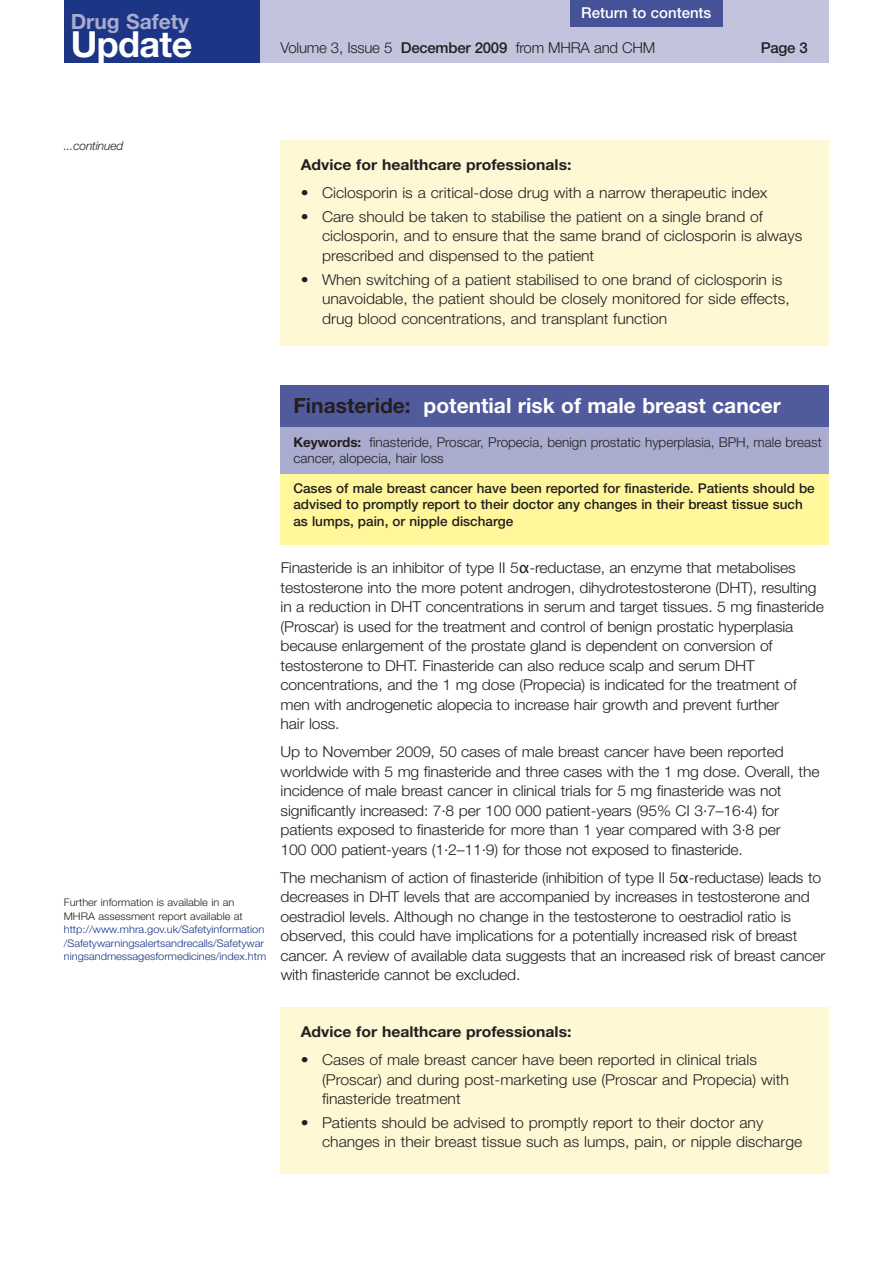
<style>
.page{position:relative;width:893px;height:1263px;background:#fff}
.page>*{position:absolute;margin:0;border:0;box-sizing:border-box;transform-origin:0 0}
.t1{font:700 36px "Helvetica Neue";letter-spacing:-.015em;color:#fff}
.t2{font:700 21px "Helvetica Neue";color:#fff}
.t3{font:700 21px "Helvetica Neue";color:#a9abcf}
.t4{font:300 15px/19.5px "Helvetica Neue CE";letter-spacing:-.01em;color:#231f20;scale:1.05 1}
.t5{font:700 15px "Helvetica Neue";color:#231f20;scale:1.05 1}
.t6{font:300 15px "Helvetica Neue CE";letter-spacing:-.01em;color:#231f20}
.t7{font:500 15px "Helvetica Neue CE";color:#fff}
.t8{font:500 15px "Helvetica Neue CE";color:#231f20}
.t9{font:500 13.5px/16.5px "Helvetica Neue CE";color:#231f20}
.t10{font:300 13.5px/16.5px "Helvetica Neue CE";color:#231f20}
.t11{font:italic 300 12px "Helvetica Neue CE";letter-spacing:-.01em;color:#231f20}
.t12{font:300 10.5px/13.5px "Helvetica Neue CE";color:#193487;scale:1.05 1}
.t13{font:300 10.5px/13.5px "Helvetica Neue CE";color:#231f20;scale:1.05 1}
.s1{font-weight:500}
.s2{color:#231f20}
.s3{font-family:"Helvetica Neue";font-weight:700}
.s4{font-family:"Lucida Grande";font-weight:400}
</style>
<div class="page">
<div style="left:259px;top:0;width:570px;height:63px;background:#c3c3dd"></div>
<div style="left:64px;top:0;width:195px;height:63px;background:#1c3685"></div>
<div style="left:570px;top:0;width:152px;height:27px;background:#465297"></div>
<div style="left:281px;top:140px;width:548px;height:206px;background:#fef8d5"></div>
<div style="left:281px;top:1007px;width:548px;height:166px;background:#fef8d5"></div>
<div style="left:281px;top:385px;width:548px;height:42px;background:#515a9c"></div>
<div style="left:281px;top:427px;width:548px;height:47px;background:#a9abcf"></div>
<div style="left:281px;top:474px;width:548px;height:70px;background:#fff79a"></div>
<h2 class="t3" style="left:71px;top:14px;width:120px">Drug Safety</h2>
<h1 class="t1" style="left:71px;top:32px;width:123px">Update</h1>
<p class="t7" style="left:581px;top:7px;width:132px">Return to contents</p>
<p class="t6" style="left:281px;top:43px;width:376px">Volume 3, Issue 5 <span class="s1">December 2009</span> from MHRA and CHM</p>
<p class="t8" style="left:761px;top:43px;width:49px">Page 3</p>
<p class="t11" style="left:64px;top:142px;width:61px">...continued</p>
<p class="t5" style="left:301px;top:159px;width:259px">Advice for healthcare professionals:</p>
<p class="t4" style="left:301px;top:184px;width:446px">• Ciclosporin is a critical-dose drug with a narrow therapeutic index</p>
<p class="t4" style="left:322px;top:208px;width:459px;text-indent:-21px">• Care should be taken to stabilise the patient on a single brand of ciclosporin, and to ensure that the same brand of ciclosporin is always prescribed and dispensed to the patient</p>
<p class="t4" style="left:322px;top:271px;width:447px;text-indent:-21px">• When switching of a patient stabilised to one brand of ciclosporin is unavoidable, the patient should be closely monitored for side effects, drug blood concentrations, and transplant function</p>
<p class="t13" style="left:64px;top:896px;width:172px">Further information is available in an<br>MHRA assessment report available at</p>
<p class="t12" style="left:64px;top:923px;width:194px">http://www.mhra.gov.uk/Safetyinformation /Safetywarningsalertsandrecalls/Safetywar ningsandmessagesformedicines/index.htm</p>
<h2 class="t2" style="left:293px;top:398px;width:489px"><span class="s2">Finasteride:</span> potential risk of male breast cancer</h2>
<p class="t10" style="left:293px;top:435px;width:530px"><span class="s3">Keywords:</span> finasteride, Proscar, Propecia, benign prostatic hyperplasia, BPH, male breast cancer, alopecia, hair loss</p>
<p class="t9" style="left:293px;top:481px;width:523px">Cases of male breast cancer have been reported for finasteride. Patients should be advised to promptly report to their doctor any changes in their breast tissue such as lumps, pain, or nipple discharge</p>
<p class="t4" style="left:281px;top:560px;width:519px">Finasteride is an inhibitor of type II 5<span class="s4">α</span>-reductase, an enzyme that metabolises testosterone into the more potent androgen, dihydrotestosterone (DHT), resulting in a reduction in DHT concentrations in serum and target tissues. 5 mg finasteride (Proscar) is used for the treatment and control of benign prostatic hyperplasia because enlargement of the prostate gland is dependent on conversion of testosterone to DHT. Finasteride can also reduce scalp and serum DHT concentrations, and the 1 mg dose (Propecia) is indicated for the treatment of men with androgenetic alopecia to increase hair growth and prevent further<br>hair loss.</p>
<p class="t4" style="left:281px;top:744px;width:515px">Up to November 2009, 50 cases of male breast cancer have been reported worldwide with 5 mg finasteride and three cases with the 1 mg dose. Overall, the incidence of male breast cancer in clinical trials for 5 mg finasteride was not significantly increased: 7·8 per 100 000 patient-years (95% CI 3·7–16·4) for patients exposed to finasteride for more than 1 year compared with 3·8 per<br>100 000 patient-years (1·2–11·9) for those not exposed to finasteride.</p>
<p class="t4" style="left:281px;top:869px;width:520px">The mechanism of action of finasteride (inhibition of type II 5<span class="s4">α</span>-reductase) leads to decreases in DHT levels that are accompanied by increases in testosterone and oestradiol levels. Although no change in the testosterone to oestradiol ratio is observed, this could have implications for a potentially increased risk of breast cancer. A review of available data suggests that an increased risk of breast cancer with finasteride cannot be excluded.</p>
<p class="t5" style="left:301px;top:1026px;width:259px">Advice for healthcare professionals:</p>
<p class="t4" style="left:322px;top:1051px;width:446px;text-indent:-21px">• Cases of male breast cancer have been reported in clinical trials (Proscar) and during post-marketing use (Proscar and Propecia) with finasteride treatment</p>
<p class="t4" style="left:322px;top:1114px;width:459px;text-indent:-21px">• Patients should be advised to promptly report to their doctor any changes in their breast tissue such as lumps, pain, or nipple discharge</p>
</div>
